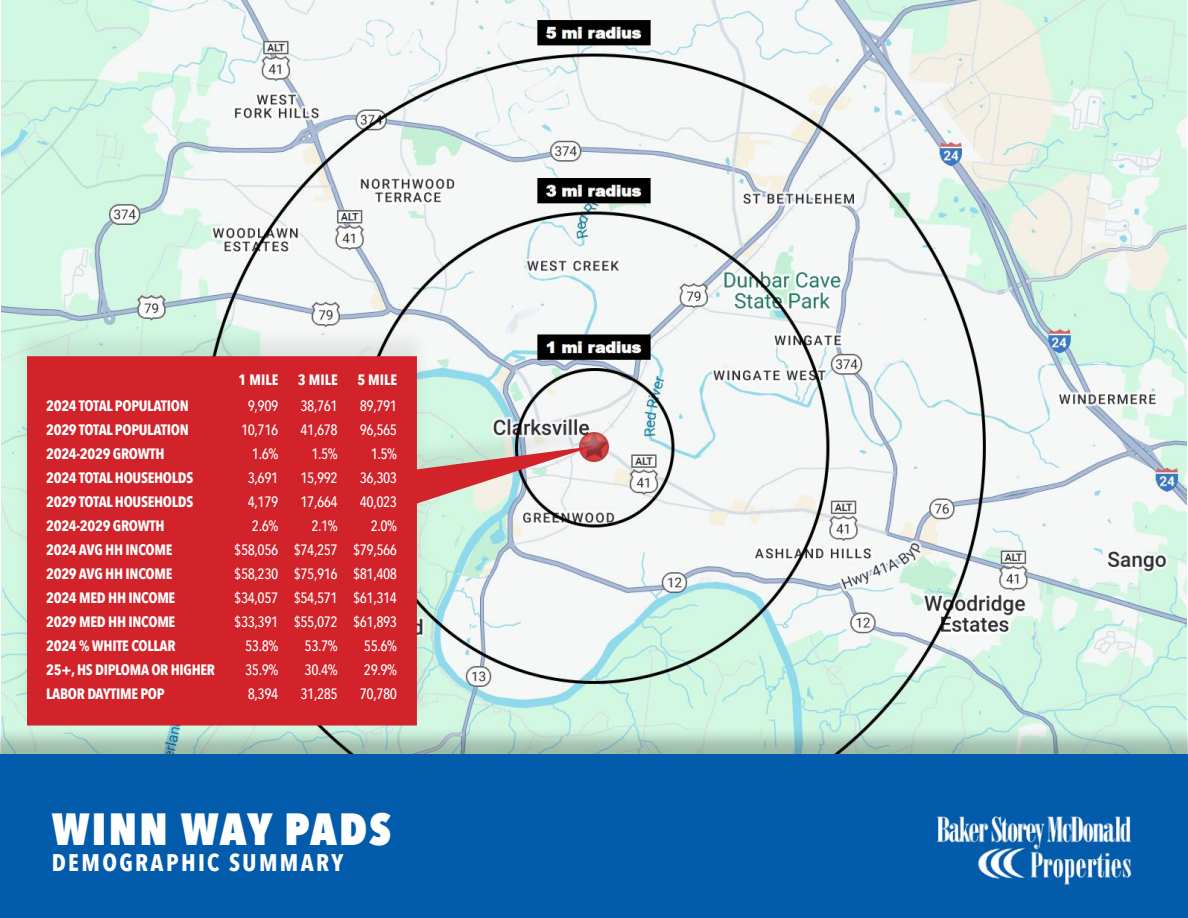
<style>
.page{position:relative;width:1188px;height:918px;background:#fff}
.page>*{position:absolute;margin:0;border:0;box-sizing:border-box;transform-origin:0 0}
.t1{font:800 45px "Avenir Next Condensed";letter-spacing:.05em;color:#fff}
.t2{font:700 24px "Avenir Next Condensed";letter-spacing:.1em;color:#fff}
.t3{font:700 15px "Avenir Next Condensed";letter-spacing:-.02em;color:#fff}
.t4{font:500 15px "Avenir Next Condensed";letter-spacing:-.03em;color:#fff}
</style>
<div class="page">
<img style="left:1px;top:0;width:1186px;height:726px">
<div style="left:1177px;top:440px;width:11px;height:402px;background:#000;opacity:.08"></div>
<div style="left:12px;top:326px;width:593px;height:400px;background:#000;opacity:.08"></div>
<svg style="left:27px;top:356px;width:567px;height:370px;background:#d25d60"></svg>
<div style="left:0;top:726px;width:1188px;height:192px;background:#000;opacity:.25"></div>
<div style="left:0;top:755px;width:1188px;height:163px;background:#035cab"></div>
<img style="left:936px;top:816px;width:196px;height:69px">
<p class="t3" style="left:239px;top:371px;width:41px">1 MILE</p>
<p class="t3" style="left:298px;top:371px;width:41px">3 MILE</p>
<p class="t3" style="left:357px;top:371px;width:41px">5 MILE</p>
<p class="t3" style="left:46px;top:396px;width:144px">2024 TOTAL POPULATION</p>
<p class="t4" style="left:248px;top:396px;width:32px">9,909</p>
<p class="t4" style="left:300px;top:396px;width:39px">38,761</p>
<p class="t4" style="left:360px;top:396px;width:39px">89,791</p>
<p class="t3" style="left:46px;top:420px;width:144px">2029 TOTAL POPULATION</p>
<p class="t4" style="left:241px;top:420px;width:39px">10,716</p>
<p class="t4" style="left:300px;top:420px;width:39px">41,678</p>
<p class="t4" style="left:360px;top:420px;width:39px">96,565</p>
<p class="t3" style="left:46px;top:444px;width:120px">2024-2029 GROWTH</p>
<p class="t4" style="left:252px;top:444px;width:28px">1.6%</p>
<p class="t4" style="left:311px;top:444px;width:28px">1.5%</p>
<p class="t4" style="left:371px;top:444px;width:28px">1.5%</p>
<p class="t3" style="left:46px;top:468px;width:149px">2024 TOTAL HOUSEHOLDS</p>
<p class="t4" style="left:248px;top:468px;width:32px">3,691</p>
<p class="t4" style="left:300px;top:468px;width:39px">15,992</p>
<p class="t4" style="left:360px;top:468px;width:39px">36,303</p>
<p class="t3" style="left:46px;top:492px;width:149px">2029 TOTAL HOUSEHOLDS</p>
<p class="t4" style="left:248px;top:492px;width:32px">4,179</p>
<p class="t4" style="left:300px;top:492px;width:39px">17,664</p>
<p class="t4" style="left:360px;top:492px;width:39px">40,023</p>
<p class="t3" style="left:46px;top:516px;width:120px">2024-2029 GROWTH</p>
<p class="t4" style="left:252px;top:516px;width:28px">2.6%</p>
<p class="t4" style="left:311px;top:516px;width:28px">2.1%</p>
<p class="t4" style="left:371px;top:516px;width:28px">2.0%</p>
<p class="t3" style="left:46px;top:540px;width:128px">2024 AVG HH INCOME</p>
<p class="t4" style="left:234px;top:540px;width:164px">$58,056 $74,257 $79,566</p>
<p class="t3" style="left:46px;top:564px;width:128px">2029 AVG HH INCOME</p>
<p class="t4" style="left:234px;top:564px;width:164px">$58,230 $75,916 $81,408</p>
<p class="t3" style="left:46px;top:588px;width:131px">2024 MED HH INCOME</p>
<p class="t4" style="left:234px;top:588px;width:164px">$34,057 $54,571 $61,314</p>
<p class="t3" style="left:46px;top:612px;width:131px">2029 MED HH INCOME</p>
<p class="t4" style="left:234px;top:612px;width:164px">$33,391 $55,072 $61,893</p>
<p class="t3" style="left:46px;top:636px;width:131px">2024 % WHITE COLLAR</p>
<p class="t4" style="left:245px;top:636px;width:35px">53.8%</p>
<p class="t4" style="left:305px;top:636px;width:35px">53.7%</p>
<p class="t4" style="left:364px;top:636px;width:35px">55.6%</p>
<p class="t3" style="left:46px;top:660px;width:170px">25+, HS DIPLOMA OR HIGHER</p>
<p class="t4" style="left:245px;top:660px;width:35px">35.9%</p>
<p class="t4" style="left:305px;top:660px;width:35px">30.4%</p>
<p class="t4" style="left:364px;top:660px;width:35px">29.9%</p>
<p class="t3" style="left:46px;top:684px;width:120px">LABOR DAYTIME POP</p>
<p class="t4" style="left:248px;top:684px;width:32px">8,394</p>
<p class="t4" style="left:300px;top:684px;width:39px">31,285</p>
<p class="t4" style="left:360px;top:684px;width:39px">70,780</p>
<h1 class="t1" style="left:52px;top:801px;width:341px">WINN WAY PADS</h1>
<h2 class="t2" style="left:52px;top:848px;width:293px">DEMOGRAPHIC SUMMARY</h2>
</div>
